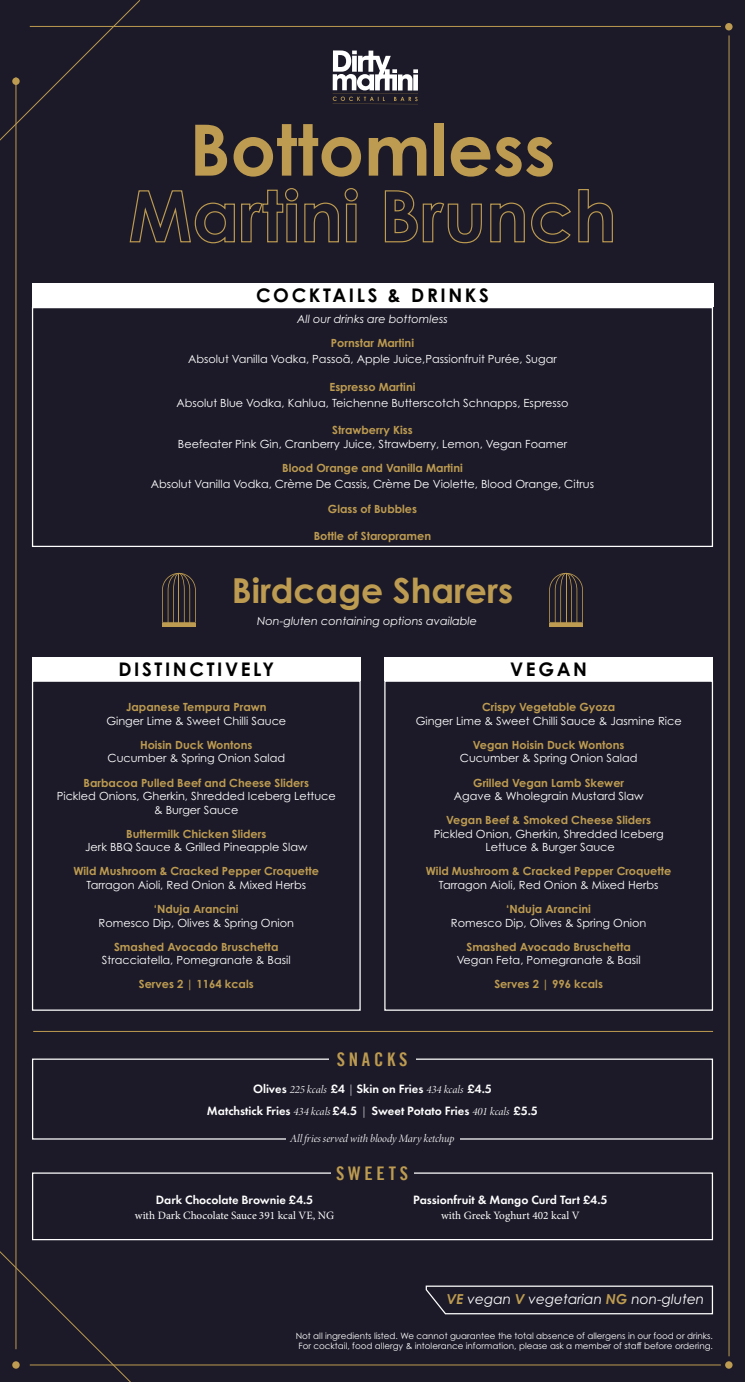
<style>
.page{position:relative;width:745px;height:1382px;background:#fff}
.page>*{position:absolute;margin:0;border:0;box-sizing:border-box;transform-origin:0 0}
.t1{font:700 70.88px/66.1px "Century Gothic Pro";color:#bd9b50;text-align:center}
.t2{font:700 34.5px "Century Gothic Pro";color:#bd9b50}
.t3{font:700 18.75px "Century Gothic Pro";letter-spacing:.14em;color:#000}
.t4{font:18.75px "Trade Gothic Bold Cond Twenty";letter-spacing:.2em;color:#bd9b50}
.t5{font:italic 13.75px "Century Gothic Pro";color:#fff}
.t6{font:600 12.5px/22.1px "Futura PT";color:#fff;text-align:center}
.t7{font:11.25px/13.5px "Century Gothic Pro";color:#fff;text-align:center}
.t8{font:700 11.25px "Century Gothic Pro";color:#bd9b50}
.t9{font:italic 11.25px "Century Gothic Pro";color:#fff}
.t10{font:11.25px "Minion Pro";color:#fff}
.t11{font:italic 11.25px "Minion Variable Concept";color:#fff}
.t12{font:8.75px/10.5px "Century Gothic Pro";color:#fff;text-align:center}
.s1{font-family:"Minion Variable Concept";font-weight:400;font-style:italic;font-size:11.25px}
.s2{font-weight:700;color:#bd9b50}
</style>
<div class="page">
<div style="left:0;top:0;width:744px;height:1382px;background:#1c1a28"></div>
<svg style="left:0;top:0;width:140px;height:149px"></svg>
<svg style="left:0;top:1240px;width:132px;height:142px"></svg>
<hr style="left:728px;top:35px;width:1px;height:1321px;background:#bd9b50">
<hr style="left:16px;top:78px;width:1px;height:1271px;background:#bd9b50">
<div style="left:12px;top:78px;width:8px;height:7px;background:#bd9b50;border-radius:50%"></div>
<div style="left:12px;top:1361px;width:8px;height:8px;background:#bd9b50;border-radius:50%"></div>
<svg style="left:724px;top:23px;width:8px;height:7px"></svg>
<svg style="left:724px;top:1361px;width:8px;height:8px"></svg>
<hr style="left:30px;top:1365px;width:690px;height:1px;background:#bd9b50">
<hr style="left:33px;top:1031px;width:679px;height:1px;background:#bd9b50">
<hr style="left:30px;top:26px;width:690px;height:1px;background:#bd9b50">
<div style="left:32px;top:307px;width:680px;height:240px;border:1px solid #fff"></div>
<div style="left:32px;top:680px;width:328px;height:331px;border:1px solid #fff"></div>
<svg style="left:425px;top:1285px;width:288px;height:30px"></svg>
<div style="left:384px;top:680px;width:328px;height:331px;border:1px solid #fff"></div>
<div style="left:32px;top:657px;width:328px;height:23px;background:#fff"></div>
<div style="left:32px;top:284px;width:680px;height:23px;background:#fff"></div>
<div style="left:384px;top:657px;width:328px;height:23px;background:#fff"></div>
<svg style="left:332px;top:50px;width:86px;height:41px"></svg>
<svg style="left:332px;top:97px;width:52px;height:4px"></svg>
<svg style="left:394px;top:97px;width:23px;height:4px"></svg>
<hr style="left:332px;top:93px;width:86px;height:1px;background:#bd9b50">
<hr style="left:332px;top:104px;width:85px;height:1px;background:#bd9b50">
<div style="left:32px;top:1058px;width:680px;height:82px;border:1px solid #fff"></div>
<div style="left:32px;top:1172px;width:680px;height:68px;border:1px solid #fff"></div>
<div style="left:328px;top:1052px;width:87px;height:14px;background:#1c1a28"></div>
<div style="left:331px;top:1166px;width:82px;height:13px;background:#1c1a28"></div>
<div style="left:286px;top:1134px;width:173px;height:8px;background:#1c1a28"></div>
<hr style="left:548px;top:623px;width:34px;height:4px;background:#bd9b50">
<svg style="left:548px;top:573px;width:34px;height:51px"></svg>
<hr style="left:162px;top:623px;width:34px;height:4px;background:#bd9b50">
<svg style="left:162px;top:573px;width:34px;height:50px"></svg>
<h1 class="t1" style="left:128px;top:116px;width:489px">Bottomless<br>Martini Brunch</h1>
<h3 class="t3" style="left:256px;top:284px;width:234px">COCKTAILS &amp; DRINKS</h3>
<p class="t9" style="left:297px;top:312px;width:152px">All our drinks are bottomless</p>
<p class="t8" style="left:331px;top:336px;width:85px">Pornstar Martini</p>
<p class="t7" style="left:188px;top:353px;width:370px">Absolut Vanilla Vodka, Passoã, Apple Juice,Passionfruit Purée, Sugar</p>
<p class="t8" style="left:329px;top:379px;width:87px">Espresso Martini</p>
<p class="t7" style="left:176px;top:396px;width:393px">Absolut Blue Vodka, Kahlua, Teichenne Butterscotch Schnapps, Espresso</p>
<p class="t8" style="left:332px;top:423px;width:82px">Strawberry Kiss</p>
<p class="t7" style="left:178px;top:437px;width:390px">Beefeater Pink Gin, Cranberry Juice, Strawberry, Lemon, Vegan Foamer</p>
<p class="t8" style="left:282px;top:461px;width:182px">Blood Orange and Vanilla Martini</p>
<p class="t7" style="left:151px;top:477px;width:444px">Absolut Vanilla Vodka, Crème De Cassis, Crème De Violette, Blood Orange, Citrus</p>
<p class="t8" style="left:327px;top:501px;width:91px">Glass of Bubbles</p>
<p class="t8" style="left:313px;top:528px;width:119px">Bottle of Staropramen</p>
<h2 class="t2" style="left:231px;top:569px;width:283px">Birdcage Sharers</h2>
<p class="t9" style="left:257px;top:614px;width:221px">Non-gluten containing options available</p>
<h3 class="t3" style="left:118px;top:657px;width:157px">DISTINCTIVELY</h3>
<h3 class="t3" style="left:510px;top:657px;width:78px">VEGAN</h3>
<p class="t8" style="left:126px;top:700px;width:142px">Japanese Tempura Prawn</p>
<p class="t7" style="left:106px;top:714px;width:181px">Ginger Lime &amp; Sweet Chilli Sauce</p>
<p class="t8" style="left:140px;top:738px;width:114px">Hoisin Duck Wontons</p>
<p class="t7" style="left:107px;top:751px;width:179px">Cucumber &amp; Spring Onion Salad</p>
<p class="t8" style="left:83px;top:775px;width:227px">Barbacoa Pulled Beef and Cheese Sliders</p>
<p class="t7" style="left:57px;top:789px;width:280px">Pickled Onions, Gherkin, Shredded Iceberg Lettuce &amp; Burger Sauce</p>
<p class="t8" style="left:126px;top:827px;width:142px">Buttermilk Chicken Sliders</p>
<p class="t7" style="left:85px;top:840px;width:223px">Jerk BBQ Sauce &amp; Grilled Pineapple Slaw</p>
<p class="t8" style="left:73px;top:864px;width:247px">Wild Mushroom &amp; Cracked Pepper Croquette</p>
<p class="t7" style="left:86px;top:878px;width:221px">Tarragon Aioli, Red Onion &amp; Mixed Herbs</p>
<p class="t8" style="left:154px;top:902px;width:86px">‘Nduja Arancini</p>
<p class="t7" style="left:98px;top:916px;width:197px">Romesco Dip, Olives &amp; Spring Onion</p>
<p class="t8" style="left:114px;top:939px;width:166px">Smashed Avocado Bruschetta</p>
<p class="t7" style="left:102px;top:953px;width:190px">Stracciatella, Pomegranate &amp; Basil</p>
<p class="t8" style="left:139px;top:977px;width:116px">Serves 2 | 1164 kcals</p>
<p class="t8" style="left:482px;top:700px;width:134px">Crispy Vegetable Gyoza</p>
<p class="t7" style="left:415px;top:714px;width:267px">Ginger Lime &amp; Sweet Chilli Sauce &amp; Jasmine Rice</p>
<p class="t8" style="left:472px;top:738px;width:153px">Vegan Hoisin Duck Wontons</p>
<p class="t7" style="left:459px;top:751px;width:179px">Cucumber &amp; Spring Onion Salad</p>
<p class="t8" style="left:473px;top:775px;width:152px">Grilled Vegan Lamb Skewer</p>
<p class="t7" style="left:453px;top:789px;width:191px">Agave &amp; Wholegrain Mustard Slaw</p>
<p class="t8" style="left:446px;top:813px;width:206px">Vegan Beef &amp; Smoked Cheese Sliders</p>
<p class="t7" style="left:433px;top:827px;width:231px">Pickled Onion, Gherkin, Shredded Iceberg<br>Lettuce &amp; Burger Sauce</p>
<p class="t8" style="left:425px;top:864px;width:247px">Wild Mushroom &amp; Cracked Pepper Croquette</p>
<p class="t7" style="left:438px;top:878px;width:221px">Tarragon Aioli, Red Onion &amp; Mixed Herbs</p>
<p class="t8" style="left:506px;top:902px;width:86px">‘Nduja Arancini</p>
<p class="t7" style="left:450px;top:916px;width:197px">Romesco Dip, Olives &amp; Spring Onion</p>
<p class="t8" style="left:466px;top:939px;width:166px">Smashed Avocado Bruschetta</p>
<p class="t7" style="left:456px;top:953px;width:185px">Vegan Feta, Pomegranate &amp; Basil</p>
<p class="t8" style="left:494px;top:977px;width:110px">Serves 2 | 996 kcals</p>
<h3 class="t4" style="left:336px;top:1047px;width:72px">SNACKS</h3>
<p class="t6" style="left:207px;top:1077px;width:332px">Olives <span class="s1">225 kcals</span> £4 <span class="s1">|</span> Skin on Fries <span class="s1">434 kcals</span> £4.5<br>Matchstick Fries <span class="s1">434 kcals</span> £4.5 <span class="s1">|</span> Sweet Potato Fries <span class="s1">401 kcals</span> £5.5</p>
<p class="t11" style="left:290px;top:1131px;width:165px">All fries served with bloody Mary ketchup</p>
<h3 class="t4" style="left:336px;top:1161px;width:73px">SWEETS</h3>
<p class="t6" style="left:156px;top:1188px;width:159px">Dark Chocolate Brownie £4.5</p>
<p class="t10" style="left:135px;top:1207px;width:201px">with Dark Chocolate Sauce 391 kcal VE, NG</p>
<p class="t6" style="left:413px;top:1188px;width:196px">Passionfruit &amp; Mango Curd Tart £4.5</p>
<p class="t10" style="left:441px;top:1207px;width:140px">with Greek Yoghurt 402 kcal V</p>
<p class="t5" style="left:446px;top:1291px;width:259px"><span class="s2">VE</span> vegan <span class="s2">V</span> vegetarian <span class="s2">NG</span> non-gluten</p>
<p class="t12" style="left:295px;top:1330px;width:418px">Not all ingredients listed. We cannot guarantee the total absence of allergens in our food or drinks.<br>For cocktail, food allergy &amp; intolerance information, please ask a member of staff before ordering.</p>
</div>
